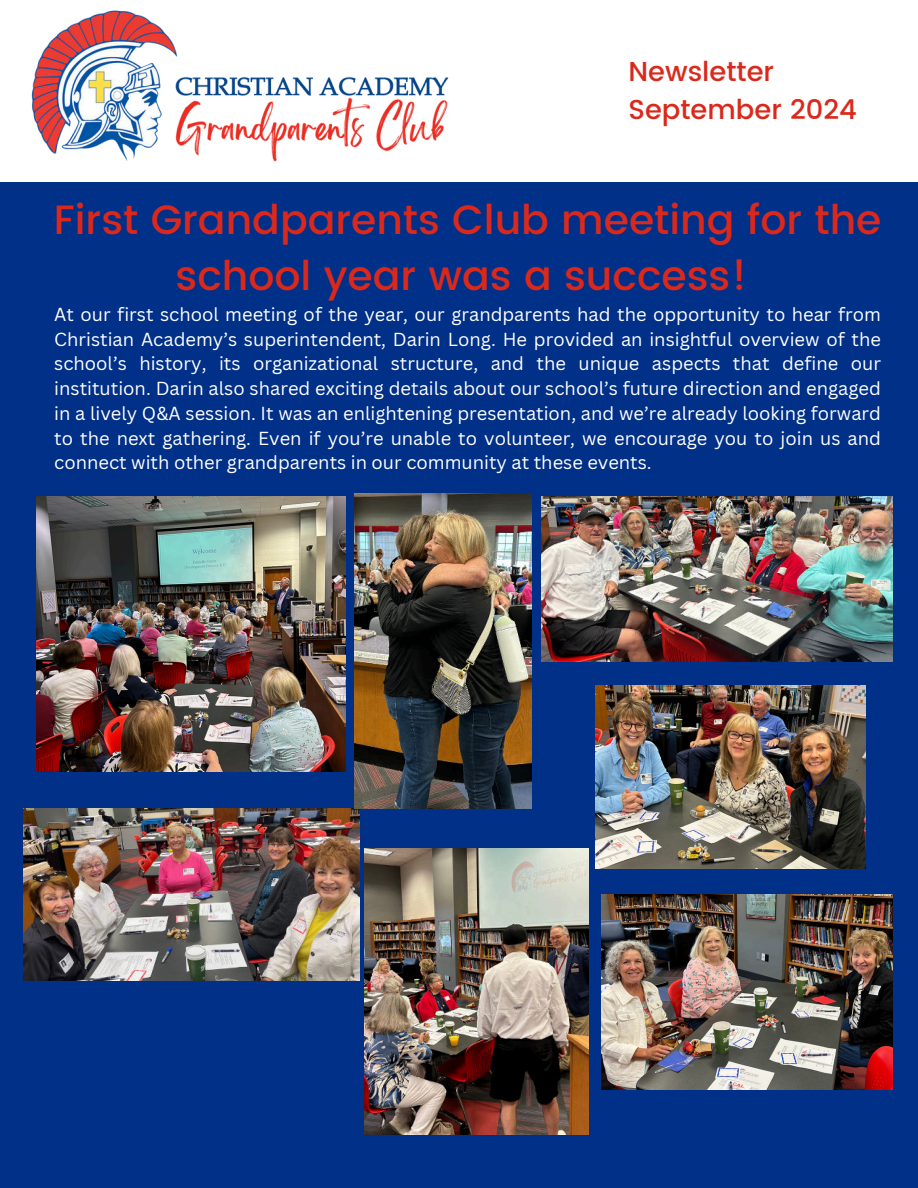
<style>
.page{position:relative;width:918px;height:1188px;background:#003087}
.page>*{position:absolute;margin:0;border:0;box-sizing:border-box;transform-origin:0 0}
.t1{font:500 40.95px/56.2px "Poppins";color:#da291c;text-align:center}
.t2{font:500 27.3px/38.2px "Poppins";color:#da291c}
.t3{font:18.3px/24.8px "Canva Sans";color:#fff;text-align:justify}
</style>
<div class="page">
<div style="left:0;top:0;width:918px;height:182px;background:#fff"></div>
<img style="left:31px;top:10px;width:418px;height:152px">
<img style="left:37px;top:497px;width:308px;height:274px">
<img style="left:542px;top:497px;width:351px;height:164px">
<img style="left:595px;top:685px;width:270px;height:184px">
<img style="left:24px;top:808px;width:335px;height:172px">
<img style="left:601px;top:894px;width:291px;height:196px">
<img style="left:355px;top:494px;width:176px;height:315px">
<img style="left:365px;top:849px;width:224px;height:286px">
<h2 class="t2" style="left:628px;top:53px;width:230px">Newsletter<br>September 2024</h2>
<h1 class="t1" style="left:54px;top:192px;width:829px">First Grandparents Club meeting for the school year was a success!</h1>
<p class="t3" style="left:54px;top:302px;width:828px">At our first school meeting of the year, our grandparents had the opportunity to hear from Christian Academy’s superintendent, Darin Long. He provided an insightful overview of the school’s history, its organizational structure, and the unique aspects that define our institution. Darin also shared exciting details about our school’s future direction and engaged in a lively Q&amp;A session. It was an enlightening presentation, and we’re already looking forward to the next gathering. Even if you’re unable to volunteer, we encourage you to join us and connect with other grandparents in our community at these events.</p>
</div>
